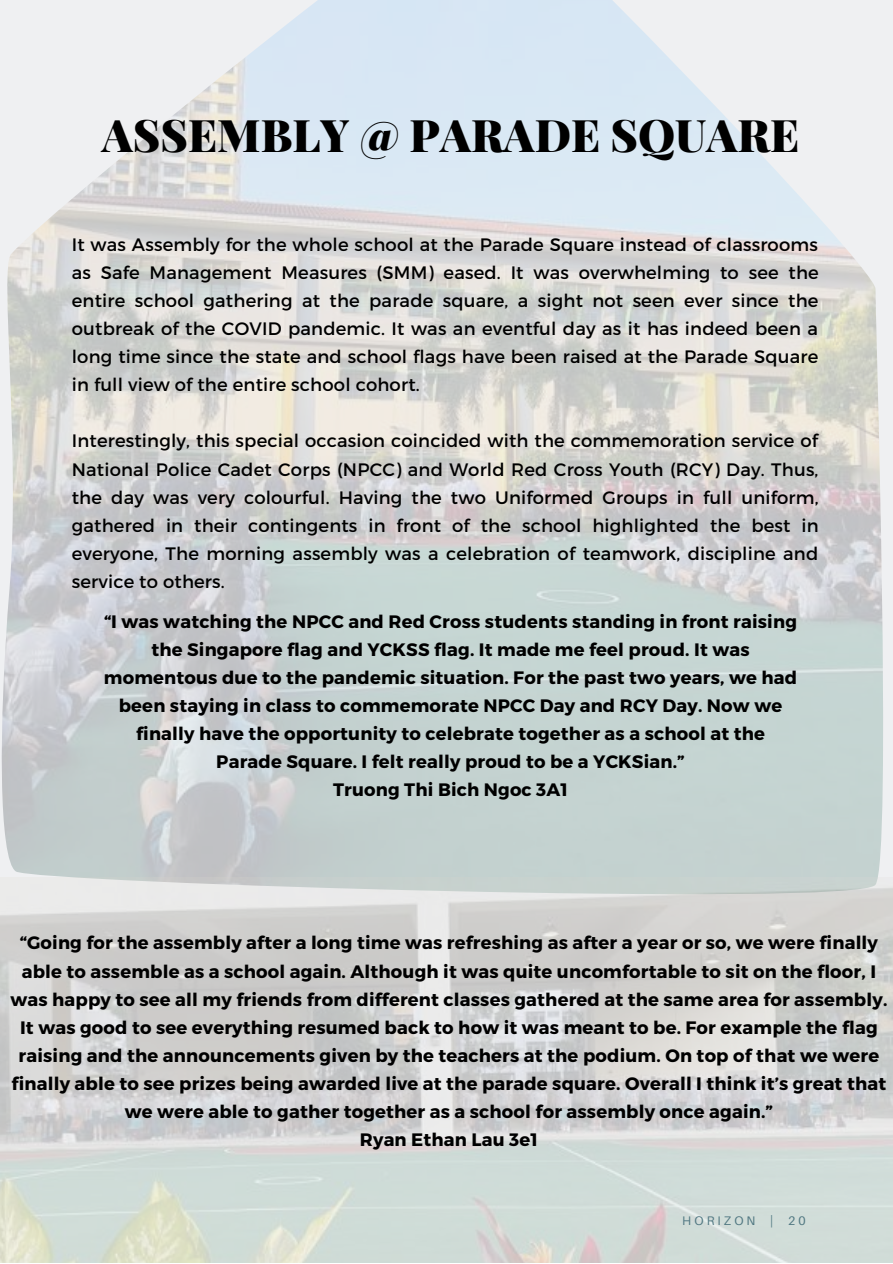
<style>
.page{position:relative;width:893px;height:1264px;background:#fff}
.page>*{position:absolute;margin:0;border:0;box-sizing:border-box;transform-origin:0 0}
.t1{font:900 45px "Playfair Display";color:#000}
.t2{font:700 18px/28px "Montserrat";letter-spacing:.01em;color:#000;text-align:center}
.t3{font:18px/28px "Montserrat";letter-spacing:.01em;color:#000;text-align:justify}
.t4{font:12.45px "Aileron";letter-spacing:.25em;color:#517882}
</style>
<div class="page">
<img style="left:0;top:0;width:892px;height:877px">
<img style="left:0;top:877px;width:892px;height:385px">
<h1 class="t1" style="left:102px;top:100px;width:699px">ASSEMBLY @ PARADE SQUARE</h1>
<p class="t3" style="left:72px;top:230px;width:748px">It was Assembly for the whole school at the Parade Square instead of classrooms as Safe Management Measures (SMM) eased. It was overwhelming to see the entire school gathering at the parade square, a sight not seen ever since the outbreak of the COVID pandemic. It was an eventful day as it has indeed been a long time since the state and school flags have been raised at the Parade Square in full view of the entire school cohort.</p>
<p class="t3" style="left:72px;top:427px;width:748px">Interestingly, this special occasion coincided with the commemoration service of National Police Cadet Corps (NPCC) and World Red Cross Youth (RCY) Day. Thus, the day was very colourful. Having the two Uniformed Groups in full uniform, gathered in their contingents in front of the school highlighted the best in everyone, The morning assembly was a celebration of teamwork, discipline and service to others.</p>
<p class="t2" style="left:104px;top:607px;width:694px">“I was watching the NPCC and Red Cross students standing in front raising the Singapore flag and YCKSS flag. It made me feel proud. It was momentous due to the pandemic situation. For the past two years, we had been staying in class to commemorate NPCC Day and RCY Day. Now we finally have the opportunity to celebrate together as a school at the Parade Square. I felt really proud to be a YCKSian.”<br>Truong Thi Bich Ngoc 3A1</p>
<p class="t2" style="left:10px;top:929px;width:878px">“Going for the assembly after a long time was refreshing as after a year or so, we were finally able to assemble as a school again. Although it was quite uncomfortable to sit on the floor, I was happy to see all my friends from different classes gathered at the same area for assembly.<br>It was good to see everything resumed back to how it was meant to be. For example the flag raising and the announcements given by the teachers at the podium. On top of that we were finally able to see prizes being awarded live at the parade square. Overall I think it’s great that we were able to gather together as a school for assembly once again.”<br>Ryan Ethan Lau 3e1</p>
<p class="t4" style="left:682px;top:1214px;width:125px">HORIZON | 20</p>
</div>
